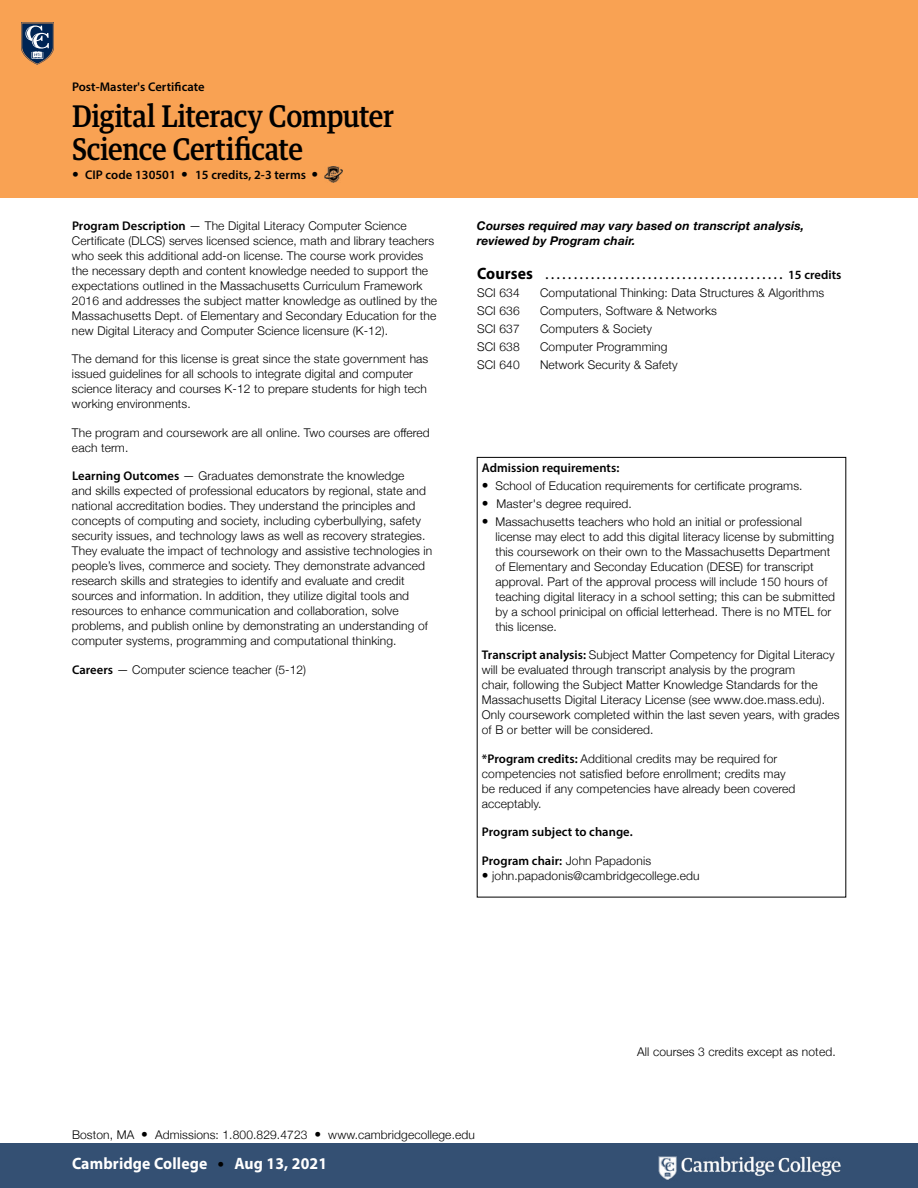
<style>
.page{position:relative;width:918px;height:1188px;background:#fff}
.page>*{position:absolute;margin:0;border:0;box-sizing:border-box;transform-origin:0 0}
.t1{font:500 30px/33px "Guardian Text Egyp";letter-spacing:-.015em;color:#000;scale:.9 1}
.t2{font:700 16.5px "Myriad Pro";letter-spacing:.01em;color:#fff;scale:.95 1}
.t3{font:600 12.6px "Myriad Pro";letter-spacing:.005em;color:#000}
.t4{font:300 12px/15px "Helvetica Neue";letter-spacing:.01em;color:#000}
.t5{font:italic 700 12px/15px "Helvetica Neue";letter-spacing:.01em;color:#000}
.s1{font-family:"Helvetica Neue";font-weight:300;font-size:13.5px}
.s2{font-family:"Myriad Pro";font-weight:600;font-size:12.6px}
.s3{font-weight:700;font-size:16.5px}
.s4{font-size:13.5px}
.s5{font-family:"Helvetica Neue";font-weight:300;font-size:12px}
.s6{font-family:"Helvetica Neue";font-weight:300;font-size:13.5px;color:#000}
</style>
<div class="page">
<div style="left:0;top:0;width:918px;height:198px;background:#f9a253"></div>
<svg style="left:21px;top:22px;width:33px;height:43px"></svg>
<div style="left:0;top:1143px;width:918px;height:45px;background:#345073"></div>
<img style="left:658px;top:1156px;width:183px;height:24px">
<img style="left:325px;top:167px;width:18px;height:15px">
<p class="t3" style="left:72px;top:78px;width:134px">Post-Master's Certificate</p>
<h1 class="t1" style="left:72px;top:96px;width:359px">Digital Literacy Computer<br>Science Certificate</h1>
<p class="t3" style="left:72px;top:167px;width:248px"><span class="s1">•</span> CIP code 130501 <span class="s1">•</span> 15 credits, 2-3 terms <span class="s1">•</span></p>
<p class="t4" style="left:72px;top:217px;width:367px"><span class="s2">Program Description</span> — The Digital Literacy Computer Science Certificate (DLCS) serves licensed science, math and library teachers who seek this additional add-on license. The course work provides the necessary depth and content knowledge needed to support the expectations outlined in the Massachusetts Curriculum Framework 2016 and addresses the subject matter knowledge as outlined by the Massachusetts Dept. of Elementary and Secondary Education for the new Digital Literacy and Computer Science licensure (K-12).</p>
<p class="t4" style="left:72px;top:351px;width:358px">The demand for this license is great since the state government has issued guidelines for all schools to integrate digital and computer science literacy and courses K-12 to prepare students for high tech working environments.</p>
<p class="t4" style="left:72px;top:424px;width:359px">The program and coursework are all online. Two courses are offered each term.</p>
<p class="t4" style="left:72px;top:468px;width:362px"><span class="s2">Learning Outcomes</span> — Graduates demonstrate the knowledge<br>and skills expected of professional educators by regional, state and national accreditation bodies. They understand the principles and concepts of computing and society, including cyberbullying, safety security issues, and technology laws as well as recovery strategies.<br>They evaluate the impact of technology and assistive technologies in people’s lives, commerce and society. They demonstrate advanced research skills and strategies to identify and evaluate and credit sources and information. In addition, they utilize digital tools and resources to enhance communication and collaboration, solve problems, and publish online by demonstrating an understanding of computer systems, programming and computational thinking.</p>
<p class="t4" style="left:72px;top:661px;width:236px"><span class="s2">Careers</span> — Computer science teacher (5-12)</p>
<p class="t5" style="left:477px;top:218px;width:329px">Courses required may vary based on transcript analysis, reviewed by Program chair.</p>
<p class="t3" style="left:477px;top:267px;width:366px"><span class="s3">Courses</span> . . . . . . . . . . . . . . . . . . . . . . . . . . . . . . . . . . . . . . . . . . 15 credits</p>
<p class="t4" style="left:477px;top:285px;width:44px">SCI 634</p>
<p class="t4" style="left:540px;top:285px;width:286px">Computational Thinking: Data Structures &amp; Algorithms</p>
<p class="t4" style="left:477px;top:303px;width:44px">SCI 636</p>
<p class="t4" style="left:540px;top:303px;width:179px">Computers, Software &amp; Networks</p>
<p class="t4" style="left:477px;top:321px;width:44px">SCI 637</p>
<p class="t4" style="left:540px;top:321px;width:113px">Computers &amp; Society</p>
<p class="t4" style="left:477px;top:339px;width:44px">SCI 638</p>
<p class="t4" style="left:540px;top:339px;width:129px">Computer Programming</p>
<p class="t4" style="left:477px;top:357px;width:44px">SCI 640</p>
<p class="t4" style="left:540px;top:357px;width:139px">Network Security &amp; Safety</p>
<p class="t3" style="left:482px;top:459px;width:139px">Admission requirements:</p>
<p class="t4" style="left:482px;top:477px;width:322px"><span class="s4">•</span> School of Education requirements for certificate programs.</p>
<p class="t4" style="left:482px;top:495px;width:151px"><span class="s4">•</span> Master's degree required.</p>
<p class="t4" style="left:495px;top:513px;width:341px;text-indent:-14px"><span class="s4">•</span> Massachusetts teachers who hold an initial or professional license may elect to add this digital literacy license by submitting this coursework on their own to the Massachusetts Department of Elementary and Seconday Education (DESE) for transcript approval. Part of the approval process will include 150 hours of teaching digital literacy in a school setting; this can be submitted by a school prinicipal on official letterhead. There is no MTEL for this license.</p>
<p class="t4" style="left:482px;top:646px;width:359px"><span class="s2">Transcript analysis:</span> Subject Matter Competency for Digital Literacy will be evaluated through transcript analysis by the program<br>chair, following the Subject Matter Knowledge Standards for the Massachusetts Digital Literacy License (see www.doe.mass.edu).<br>Only coursework completed within the last seven years, with grades of B or better will be considered.</p>
<p class="t4" style="left:482px;top:750px;width:315px"><span class="s2">*Program credits:</span> Additional credits may be required for competencies not satisfied before enrollment; credits may be reduced if any competencies have already been covered acceptably.</p>
<p class="t3" style="left:482px;top:824px;width:151px">Program subject to change.</p>
<p class="t3" style="left:482px;top:852px;width:171px">Program chair: <span class="s5">John Papadonis</span></p>
<p class="t4" style="left:482px;top:867px;width:219px"><span class="s4">•</span> john.papadonis@cambridgecollege.edu</p>
<p class="t4" style="left:637px;top:1043px;width:200px">All courses 3 credits except as noted.</p>
<p class="t4" style="left:72px;top:1126px;width:404px">Boston, MA <span class="s4">•</span> Admissions: 1.800.829.4723 <span class="s4">•</span> www.cambridgecollege.edu</p>
<h2 class="t2" style="left:72px;top:1153px;width:270px">Cambridge College <span class="s6">•</span> Aug 13, 2021</h2>
</div>
